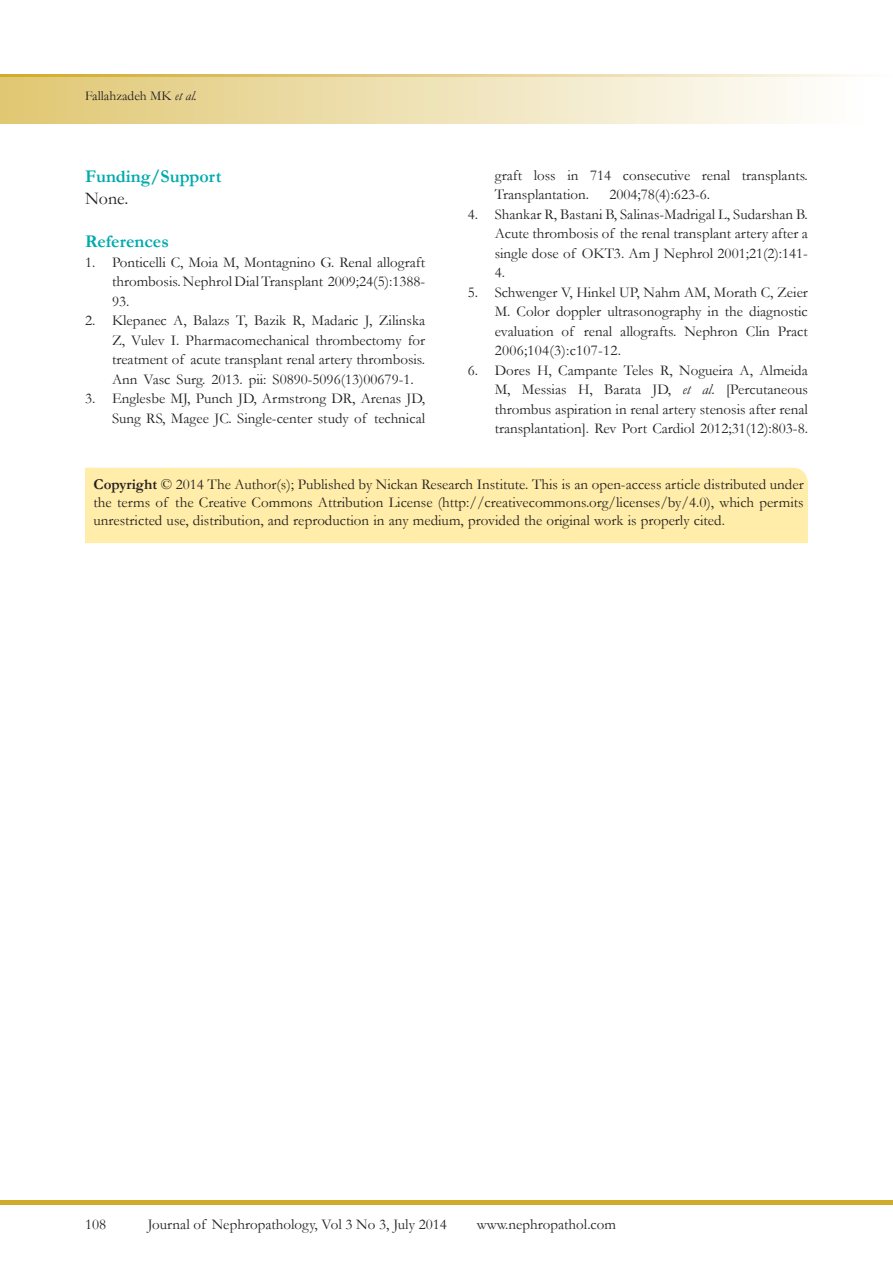
<style>
.page{position:relative;width:893px;height:1263px;background:#fff}
.page>*{position:absolute;margin:0;border:0;box-sizing:border-box;transform-origin:0 0}
.t1{font:700 18px "Garamond";color:#00aaad}
.t2{font:18px "Garamond";color:#231f20}
.t3{font:15px/19.5px "Garamond";color:#231f20;text-align:justify}
.t4{font:13.5px "Garamond";color:#231f20}
.s1{font-style:italic}
.s2{font-weight:700}
</style>
<div class="page">
<div style="left:0;top:77px;width:893px;height:46px;background:linear-gradient(to right,#e0c773,#fff)"></div>
<hr style="left:0;top:1200px;width:893px;height:4px;background:#d1ab2a">
<hr style="left:892px;top:77px;width:1px;height:46px;background:#d1ab2a">
<svg style="left:0;top:75px;width:862px;height:2px;background:#e5cf8b"></svg>
<div style="left:85px;top:468px;width:723px;height:75px;background:#ffeda9"></div>
<p class="t4" style="left:85px;top:87px;width:113px">Fallahzadeh MK <span class="s1">et al.</span></p>
<p class="t1" style="left:85px;top:164px;width:138px">Funding/Support</p>
<p class="t2" style="left:85px;top:186px;width:45px">None.</p>
<p class="t1" style="left:85px;top:229px;width:85px">References</p>
<p class="t3" style="left:112px;top:252px;width:315px;text-indent:-27px">1. Ponticelli C, Moia M, Montagnino G. Renal allograft thrombosis. Nephrol Dial Transplant 2009;24(5):1388- 93.</p>
<p class="t3" style="left:112px;top:310px;width:315px;text-indent:-27px">2. Klepanec A, Balazs T, Bazik R, Madaric J, Zilinska Z, Vulev I. Pharmacomechanical thrombectomy for treatment of acute transplant renal artery thrombosis.<br>Ann Vasc Surg. 2013. pii: S0890-5096(13)00679-1.</p>
<p class="t3" style="left:85px;top:388px;width:342px;text-align:right">3. Englesbe MJ, Punch JD, Armstrong DR, Arenas JD,<br>Sung RS, Magee JC. Single-center study of technical</p>
<p class="t3" style="left:495px;top:165px;width:315px">graft loss in 714 consecutive renal transplants.<br>Transplantation.</p>
<p class="t3" style="left:609px;top:185px;width:102px">2004;78(4):623-6.</p>
<p class="t3" style="left:495px;top:204px;width:315px;text-indent:-27px">4. Shankar R, Bastani B, Salinas-Madrigal L, Sudarshan B.<br>Acute thrombosis of the renal transplant artery after a single dose of OKT3. Am J Nephrol 2001;21(2):141- 4.</p>
<p class="t3" style="left:495px;top:282px;width:315px;text-indent:-27px">5. Schwenger V, Hinkel UP, Nahm AM, Morath C, Zeier M. Color doppler ultrasonography in the diagnostic evaluation of renal allografts. Nephron Clin Pract 2006;104(3):c107-12.</p>
<p class="t3" style="left:495px;top:360px;width:315px;text-indent:-27px">6. Dores H, Campante Teles R, Nogueira A, Almeida M, Messias H, Barata JD, <span class="s1">et al</span>. [Percutaneous thrombus aspiration in renal artery stenosis after renal transplantation]. Rev Port Cardiol 2012;31(12):803-8.</p>
<p class="t3" style="left:94px;top:475px;width:712px;line-height:18px"><span class="s2">Copyright</span> © 2014 The Author(s); Published by Nickan Research Institute. This is an open-access article distributed under the terms of the Creative Commons Attribution License (http://creativecommons.org/licenses/by/4.0), which permits unrestricted use, distribution, and reproduction in any medium, provided the original work is properly cited.</p>
<p class="t3" style="left:85px;top:1214px;width:23px">108</p>
<p class="t3" style="left:148px;top:1214px;width:301px">Journal of Nephropathology, Vol 3 No 3, July 2014</p>
<p class="t3" style="left:477px;top:1214px;width:141px">www.nephropathol.com</p>
</div>
